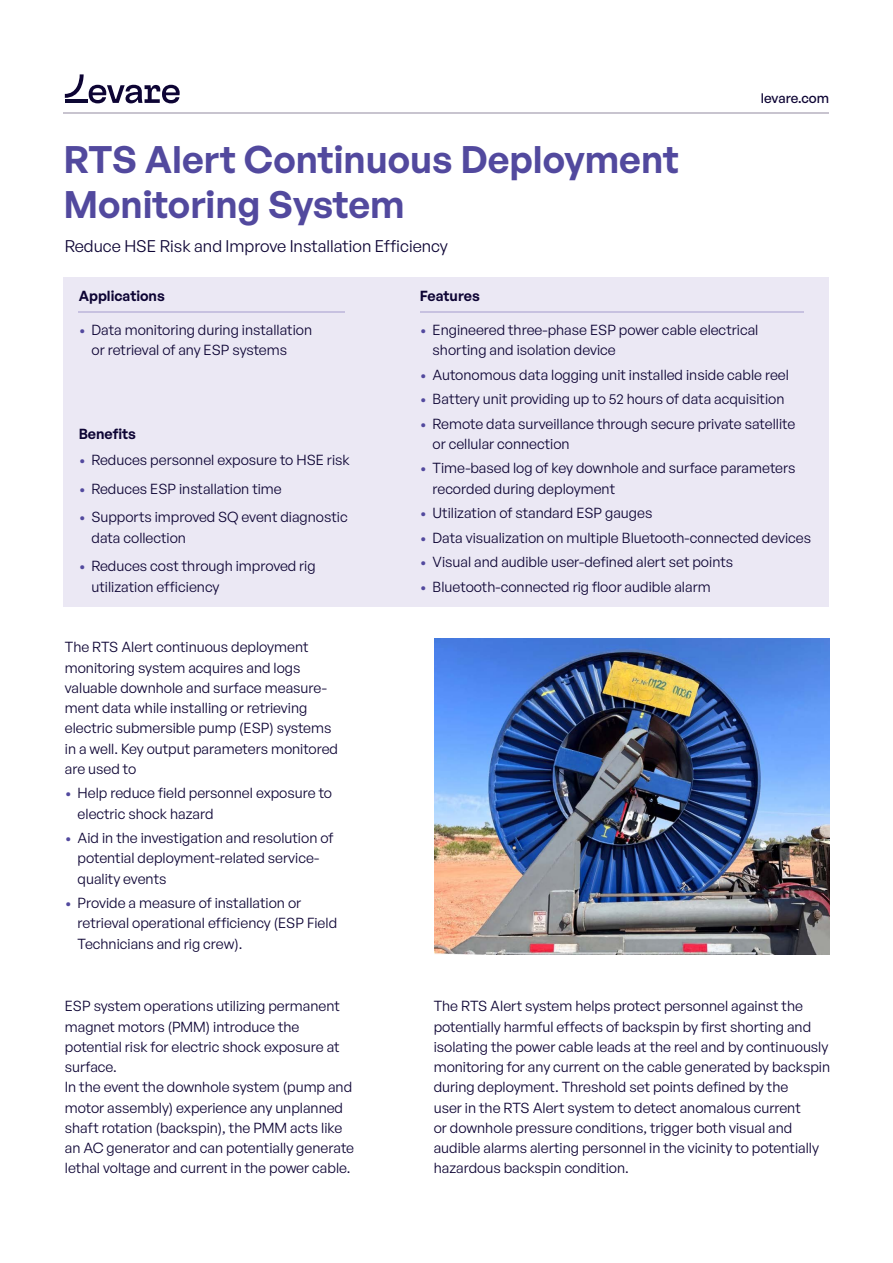
<style>
.page{position:relative;width:893px;height:1263px;background:#fff}
.page>*{position:absolute;margin:0;border:0;box-sizing:border-box;transform-origin:0 0}
.t1{font:600 37.5px/45px "General Sans";color:#52499e}
.t2{font:16.5px "General Sans";color:#0d0434}
.t3{font:14.25px/20.2px "General Sans";color:#0d0434}
.t4{font:600 14.25px "General Sans";color:#0d0434}
.t5{font:500 13.5px "General Sans";color:#0d0434}
.s1{color:#52499e}
</style>
<div class="page">
<svg style="left:65px;top:74px;width:115px;height:29px"></svg>
<hr style="left:64px;top:112px;width:765px;height:1px;background:#c8c4cf">
<div style="left:64px;top:277px;width:765px;height:330px;background:#ebe8f4"></div>
<hr style="left:79px;top:311px;width:266px;height:2px;background:#c7c1e0">
<hr style="left:420px;top:311px;width:383px;height:2px;background:#c7c1e0">
<img style="left:434px;top:639px;width:395px;height:315px">
<p class="t5" style="left:761px;top:89px;width:70px">levare.com</p>
<h1 class="t1" style="left:63px;top:136px;width:617px">RTS Alert Continuous Deployment<br>Monitoring System</h1>
<p class="t2" style="left:65px;top:235px;width:384px">Reduce HSE Risk and Improve Installation Efficiency</p>
<p class="t4" style="left:79px;top:286px;width:88px">Applications</p>
<p class="t3" style="left:92px;top:319px;width:222px;text-indent:-13px"><span class="s1">•</span> Data monitoring during installation or retrieval of any ESP systems</p>
<p class="t3" style="left:433px;top:319px;width:327px;text-indent:-13px"><span class="s1">•</span> Engineered three-phase ESP power cable electrical shorting and isolation device</p>
<p class="t3" style="left:420px;top:364px;width:371px"><span class="s1">•</span> Autonomous data logging unit installed inside cable reel</p>
<p class="t3" style="left:420px;top:388px;width:366px"><span class="s1">•</span> Battery unit providing up to 52 hours of data acquisition</p>
<p class="t3" style="left:433px;top:413px;width:364px;text-indent:-13px"><span class="s1">•</span> Remote data surveillance through secure private satellite or cellular connection</p>
<p class="t3" style="left:433px;top:458px;width:364px;text-indent:-13px"><span class="s1">•</span> Time-based log of key downhole and surface parameters recorded during deployment</p>
<p class="t3" style="left:420px;top:502px;width:234px"><span class="s1">•</span> Utilization of standard ESP gauges</p>
<p class="t3" style="left:420px;top:527px;width:393px"><span class="s1">•</span> Data visualization on multiple Bluetooth-connected devices</p>
<p class="t3" style="left:420px;top:551px;width:315px"><span class="s1">•</span> Visual and audible user-defined alert set points</p>
<p class="t3" style="left:420px;top:576px;width:292px"><span class="s1">•</span> Bluetooth-connected rig floor audible alarm</p>
<p class="t4" style="left:420px;top:287px;width:62px">Features</p>
<p class="t4" style="left:79px;top:425px;width:59px">Benefits</p>
<p class="t3" style="left:79px;top:449px;width:272px"><span class="s1">•</span> Reduces personnel exposure to HSE risk</p>
<p class="t3" style="left:79px;top:478px;width:205px"><span class="s1">•</span> Reduces ESP installation time</p>
<p class="t3" style="left:92px;top:507px;width:258px;text-indent:-13px"><span class="s1">•</span> Supports improved SQ event diagnostic data collection</p>
<p class="t3" style="left:92px;top:556px;width:226px;text-indent:-13px"><span class="s1">•</span> Reduces cost through improved rig utilization efficiency</p>
<p class="t3" style="left:65px;top:637px;width:275px">The RTS Alert continuous deployment monitoring system acquires and logs valuable downhole and surface measure&shy;ment data while installing or retrieving electric submersible pump (ESP) systems in a well. Key output parameters monitored are used to</p>
<p class="t3" style="left:78px;top:783px;width:256px;text-indent:-13px"><span class="s1">•</span> Help reduce field personnel exposure to electric shock hazard</p>
<p class="t3" style="left:78px;top:827px;width:257px;text-indent:-13px"><span class="s1">•</span> Aid in the investigation and resolution of potential deployment-related service&shy;quality events</p>
<p class="t3" style="left:78px;top:892px;width:261px;text-indent:-13px"><span class="s1">•</span> Provide a measure of installation or retrieval operational efficiency (ESP Field<br>Technicians and rig crew).</p>
<p class="t3" style="left:65px;top:996px;width:291px">ESP system operations utilizing permanent magnet motors (PMM) introduce the potential risk for electric shock exposure at surface.<br>In the event the downhole system (pump and motor assembly) experience any unplanned shaft rotation (backspin), the PMM acts like an AC generator and can potentially generate lethal voltage and current in the power cable.</p>
<p class="t3" style="left:434px;top:996px;width:398px">The RTS Alert system helps protect personnel against the potentially harmful effects of backspin by first shorting and isolating the power cable leads at the reel and by continuously monitoring for any current on the cable generated by backspin during deployment. Threshold set points defined by the<br>user in the RTS Alert system to detect anomalous current<br>or downhole pressure conditions, trigger both visual and audible alarms alerting personnel in the vicinity to potentially hazardous backspin condition.</p>
</div>
